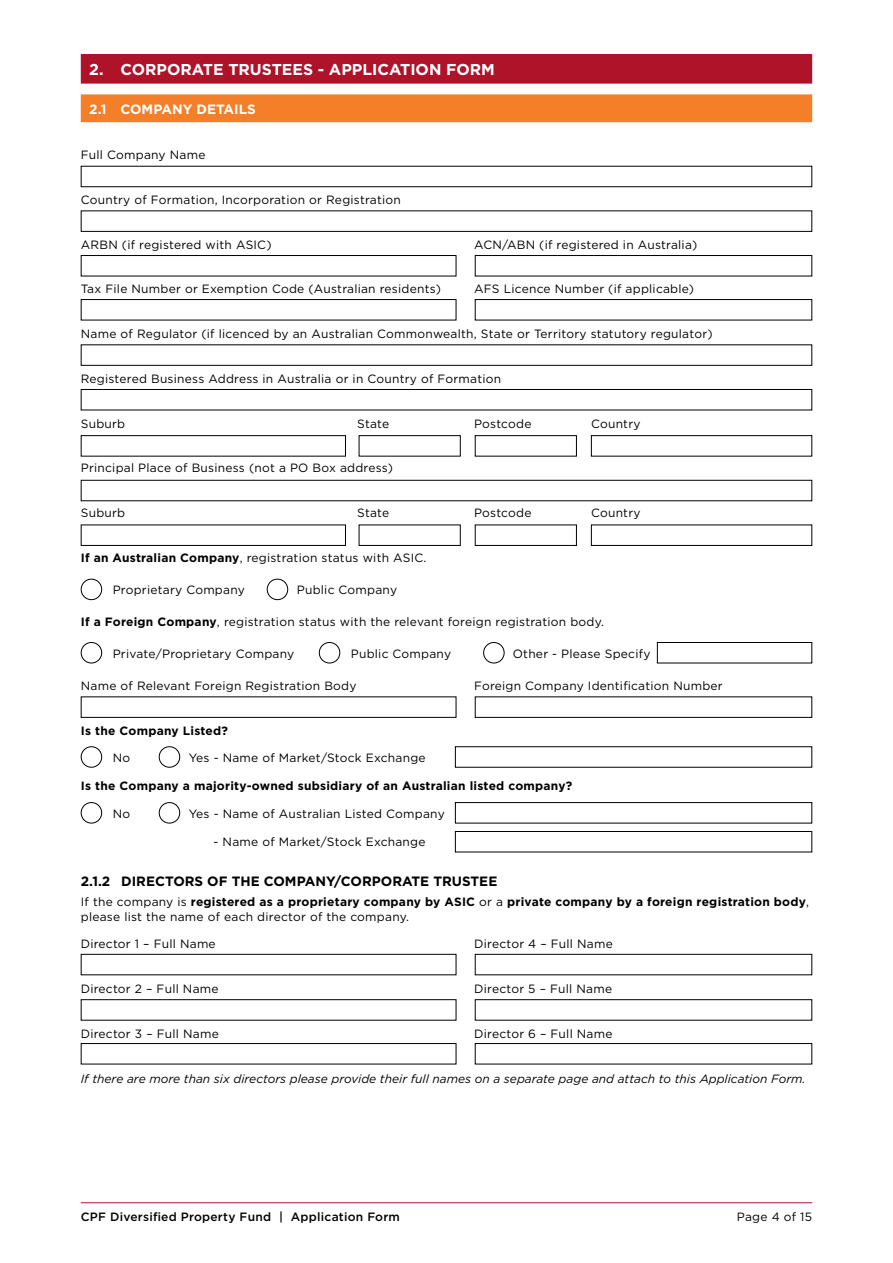
<style>
.page{position:relative;width:893px;height:1263px;background:#fff}
.page>*{position:absolute;margin:0;border:0;box-sizing:border-box;transform-origin:0 0}
.t1{font:700 15.75px "Gotham";color:#fff}
.t2{font:700 13.5px "Gotham";color:#000}
.t3{font:700 13.5px "Gotham";color:#fff}
.t4{font:12px "Gotham";letter-spacing:.02em;color:#000}
.t5{font:700 12px/15px "Gotham";letter-spacing:.02em;color:#000}
.t6{font:italic 12px "Gotham";color:#000}
.t7{font:500 12px "Gotham";letter-spacing:.02em;color:#000}
.s1{font-weight:700}
.s2{font-weight:400}
</style>
<div class="page">
<hr style="left:81px;top:1202px;width:731px;height:1px;background:#ae132a">
<div style="left:81px;top:54px;width:731px;height:30px;background:#ae132a"></div>
<div style="left:81px;top:94px;width:731px;height:28px;background:#f57e29"></div>
<div style="left:81px;top:166px;width:731px;height:21px;border:1px solid #000"></div>
<div style="left:81px;top:210px;width:731px;height:22px;border:1px solid #000"></div>
<div style="left:81px;top:344px;width:731px;height:22px;border:1px solid #000"></div>
<div style="left:81px;top:389px;width:731px;height:21px;border:1px solid #000"></div>
<div style="left:81px;top:480px;width:731px;height:21px;border:1px solid #000"></div>
<div style="left:81px;top:435px;width:265px;height:21px;border:1px solid #000"></div>
<div style="left:359px;top:435px;width:102px;height:21px;border:1px solid #000"></div>
<div style="left:475px;top:435px;width:102px;height:21px;border:1px solid #000"></div>
<div style="left:591px;top:435px;width:221px;height:21px;border:1px solid #000"></div>
<div style="left:81px;top:524px;width:265px;height:22px;border:1px solid #000"></div>
<div style="left:359px;top:524px;width:102px;height:22px;border:1px solid #000"></div>
<div style="left:475px;top:524px;width:102px;height:22px;border:1px solid #000"></div>
<div style="left:591px;top:524px;width:221px;height:22px;border:1px solid #000"></div>
<div style="left:81px;top:255px;width:375px;height:21px;border:1px solid #000"></div>
<div style="left:475px;top:255px;width:337px;height:21px;border:1px solid #000"></div>
<div style="left:81px;top:299px;width:375px;height:21px;border:1px solid #000"></div>
<div style="left:475px;top:299px;width:337px;height:21px;border:1px solid #000"></div>
<div style="left:81px;top:696px;width:375px;height:22px;border:1px solid #000"></div>
<div style="left:475px;top:696px;width:337px;height:22px;border:1px solid #000"></div>
<div style="left:81px;top:954px;width:375px;height:21px;border:1px solid #000"></div>
<div style="left:475px;top:954px;width:337px;height:21px;border:1px solid #000"></div>
<div style="left:81px;top:999px;width:375px;height:21px;border:1px solid #000"></div>
<div style="left:475px;top:999px;width:337px;height:21px;border:1px solid #000"></div>
<div style="left:81px;top:1043px;width:375px;height:21px;border:1px solid #000"></div>
<div style="left:475px;top:1043px;width:337px;height:21px;border:1px solid #000"></div>
<div style="left:81px;top:579px;width:21px;height:21px;border:1px solid #000;border-radius:50%"></div>
<div style="left:81px;top:642px;width:21px;height:21px;border:1px solid #000;border-radius:50%"></div>
<div style="left:81px;top:746px;width:21px;height:22px;border:1px solid #000;border-radius:50%"></div>
<div style="left:81px;top:802px;width:21px;height:21px;border:1px solid #000;border-radius:50%"></div>
<div style="left:159px;top:746px;width:21px;height:22px;border:1px solid #000;border-radius:50%"></div>
<div style="left:159px;top:802px;width:21px;height:21px;border:1px solid #000;border-radius:50%"></div>
<div style="left:319px;top:642px;width:21px;height:21px;border:1px solid #000;border-radius:50%"></div>
<div style="left:483px;top:642px;width:21px;height:21px;border:1px solid #000;border-radius:50%"></div>
<div style="left:267px;top:579px;width:21px;height:21px;border:1px solid #000;border-radius:50%"></div>
<div style="left:657px;top:642px;width:155px;height:21px;border:1px solid #000"></div>
<div style="left:455px;top:746px;width:357px;height:22px;border:1px solid #000"></div>
<div style="left:455px;top:802px;width:357px;height:21px;border:1px solid #000"></div>
<div style="left:455px;top:831px;width:357px;height:21px;border:1px solid #000"></div>
<h1 class="t1" style="left:89px;top:59px;width:407px">2. CORPORATE TRUSTEES - APPLICATION FORM</h1>
<p class="t3" style="left:89px;top:100px;width:168px">2.1 COMPANY DETAILS</p>
<p class="t4" style="left:81px;top:147px;width:126px">Full Company Name</p>
<p class="t4" style="left:81px;top:192px;width:322px">Country of Formation, Incorporation or Registration</p>
<p class="t4" style="left:81px;top:237px;width:192px">ARBN (if registered with ASIC)</p>
<p class="t4" style="left:474px;top:237px;width:225px">ACN/ABN (if registered in Australia)</p>
<p class="t4" style="left:81px;top:281px;width:362px">Tax File Number or Exemption Code (Australian residents)</p>
<p class="t4" style="left:474px;top:281px;width:221px">AFS Licence Number (if applicable)</p>
<p class="t4" style="left:81px;top:326px;width:633px">Name of Regulator (if licenced by an Australian Commonwealth, State or Territory statutory regulator)</p>
<p class="t4" style="left:81px;top:371px;width:422px">Registered Business Address in Australia or in Country of Formation</p>
<p class="t4" style="left:81px;top:416px;width:46px">Suburb</p>
<p class="t4" style="left:357px;top:416px;width:34px">State</p>
<p class="t4" style="left:474px;top:416px;width:59px">Postcode</p>
<p class="t4" style="left:591px;top:416px;width:51px">Country</p>
<p class="t4" style="left:81px;top:460px;width:314px">Principal Place of Business (not a PO Box address)</p>
<p class="t4" style="left:81px;top:505px;width:46px">Suburb</p>
<p class="t4" style="left:357px;top:505px;width:34px">State</p>
<p class="t4" style="left:474px;top:505px;width:59px">Postcode</p>
<p class="t4" style="left:591px;top:505px;width:51px">Country</p>
<p class="t4" style="left:81px;top:550px;width:347px"><span class="s1">If an Australian Company</span>, registration status with ASIC.</p>
<p class="t4" style="left:113px;top:582px;width:134px">Proprietary Company</p>
<p class="t4" style="left:297px;top:582px;width:102px">Public Company</p>
<p class="t4" style="left:81px;top:614px;width:525px"><span class="s1">If a Foreign Company</span>, registration status with the relevant foreign registration body.</p>
<p class="t4" style="left:113px;top:646px;width:183px">Private/Proprietary Company</p>
<p class="t4" style="left:351px;top:646px;width:102px">Public Company</p>
<p class="t4" style="left:513px;top:646px;width:139px">Other - Please Specify</p>
<p class="t4" style="left:81px;top:678px;width:277px">Name of Relevant Foreign Registration Body</p>
<p class="t4" style="left:474px;top:678px;width:250px">Foreign Company Identification Number</p>
<p class="t5" style="left:81px;top:723px;width:149px">Is the Company Listed?</p>
<p class="t4" style="left:113px;top:750px;width:19px">No</p>
<p class="t4" style="left:189px;top:750px;width:238px">Yes - Name of Market/Stock Exchange</p>
<p class="t5" style="left:81px;top:778px;width:493px">Is the Company a majority-owned subsidiary of an Australian listed company?</p>
<p class="t4" style="left:113px;top:806px;width:19px">No</p>
<p class="t4" style="left:189px;top:806px;width:257px">Yes - Name of Australian Listed Company</p>
<p class="t4" style="left:214px;top:834px;width:213px">- Name of Market/Stock Exchange</p>
<p class="t2" style="left:81px;top:872px;width:418px">2.1.2 DIRECTORS OF THE COMPANY/CORPORATE TRUSTEE</p>
<p class="t5" style="left:81px;top:894px;width:730px"><span class="s2">If the company is</span> registered as a proprietary company by ASIC <span class="s2">or a</span> private company by a foreign registration body<span class="s2">, please list the name of each director of the company.</span></p>
<p class="t4" style="left:81px;top:936px;width:136px">Director 1 – Full Name</p>
<p class="t4" style="left:474px;top:936px;width:140px">Director 4 – Full Name</p>
<p class="t4" style="left:81px;top:981px;width:139px">Director 2 – Full Name</p>
<p class="t4" style="left:474px;top:981px;width:140px">Director 5 – Full Name</p>
<p class="t4" style="left:81px;top:1026px;width:140px">Director 3 – Full Name</p>
<p class="t4" style="left:474px;top:1026px;width:140px">Director 6 – Full Name</p>
<p class="t6" style="left:81px;top:1071px;width:726px">If there are more than six directors please provide their full names on a separate page and attach to this Application Form.</p>
<p class="t7" style="left:81px;top:1208px;width:321px">CPF Diversified Property Fund | Application Form</p>
<p class="t4" style="left:737px;top:1209px;width:77px">Page 4 of 15</p>
</div>
